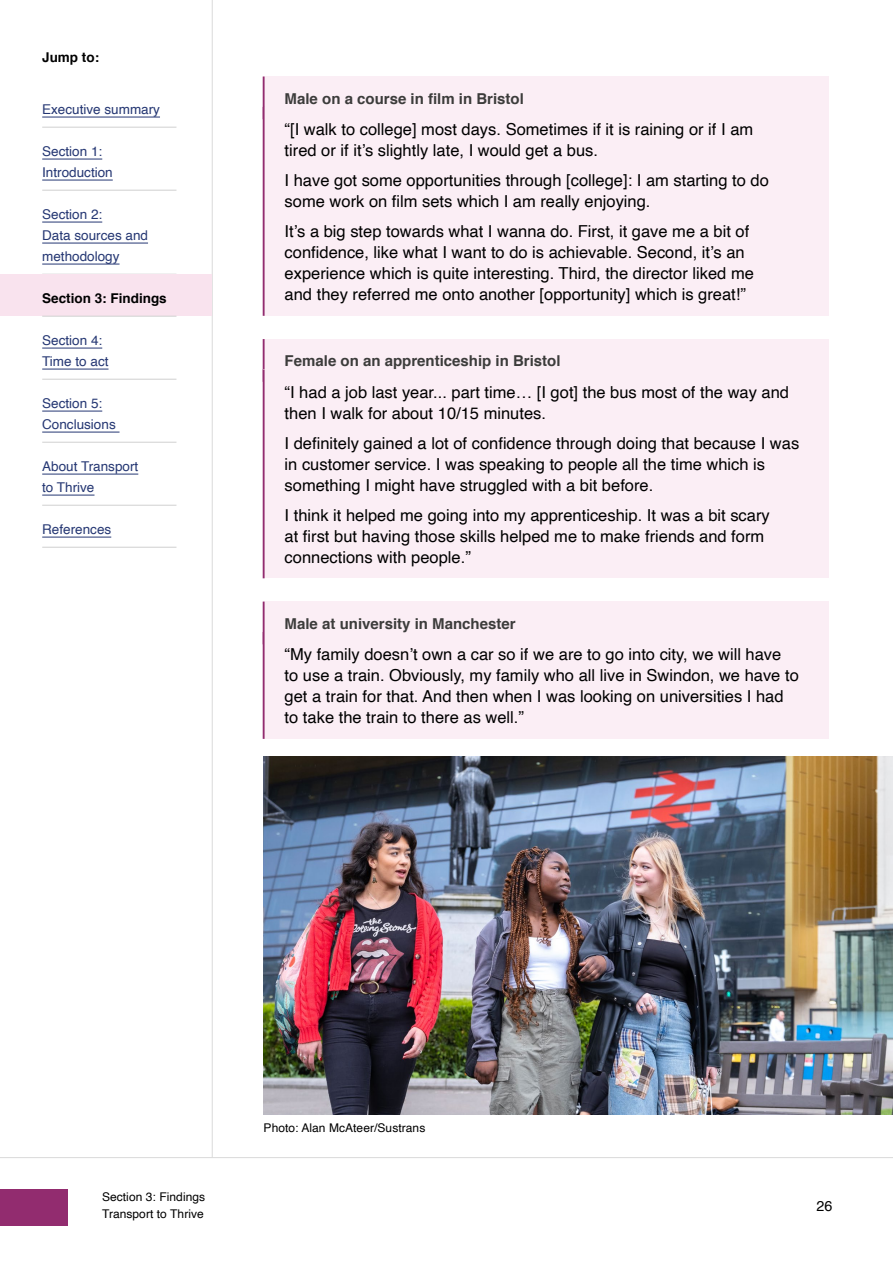
<style>
.page{position:relative;width:893px;height:1263px;background:#fff}
.page>*{position:absolute;margin:0;border:0;box-sizing:border-box;transform-origin:0 0}
.t1{font:16.5px/21px "Helvetica";color:#000}
.t2{font:700 15px "Helvetica";color:#3c3c3b}
.t3{font:14.25px "Helvetica";color:#000}
.t4{font:13.5px/21px "Helvetica";color:#253773}
.t5{font:700 13.5px "Helvetica";color:#000}
.t6{font:12px/16.5px "Helvetica";letter-spacing:.005em;color:#000}
</style>
<div class="page">
<hr style="left:0;top:1157px;width:893px;height:1px;background:#dadada">
<hr style="left:212px;top:0;width:1px;height:1157px;background:#dadada">
<hr style="left:42px;top:127px;width:134px;height:1px;background:#d0d0d0">
<hr style="left:42px;top:117px;width:118px;height:1px;background:#253773">
<hr style="left:42px;top:159px;width:60px;height:1px;background:#253773">
<hr style="left:42px;top:190px;width:134px;height:1px;background:#d0d0d0">
<hr style="left:42px;top:180px;width:71px;height:1px;background:#253773">
<hr style="left:42px;top:222px;width:60px;height:1px;background:#253773">
<hr style="left:42px;top:243px;width:106px;height:1px;background:#253773">
<hr style="left:42px;top:274px;width:134px;height:1px;background:#d0d0d0">
<hr style="left:42px;top:264px;width:78px;height:1px;background:#253773">
<div style="left:0;top:275px;width:212px;height:41px;background:#f9e3ee"></div>
<hr style="left:42px;top:316px;width:134px;height:1px;background:#d0d0d0">
<hr style="left:42px;top:348px;width:60px;height:1px;background:#253773">
<hr style="left:42px;top:379px;width:134px;height:1px;background:#d0d0d0">
<hr style="left:42px;top:369px;width:66px;height:1px;background:#253773">
<hr style="left:42px;top:411px;width:60px;height:1px;background:#253773">
<hr style="left:42px;top:442px;width:134px;height:1px;background:#d0d0d0">
<hr style="left:42px;top:432px;width:78px;height:1px;background:#253773">
<hr style="left:42px;top:474px;width:96px;height:1px;background:#253773">
<hr style="left:42px;top:505px;width:134px;height:1px;background:#d0d0d0">
<hr style="left:42px;top:495px;width:53px;height:1px;background:#253773">
<hr style="left:42px;top:547px;width:134px;height:1px;background:#d0d0d0">
<hr style="left:42px;top:537px;width:69px;height:1px;background:#253773">
<div style="left:264px;top:77px;width:565px;height:42px;background:#fbeef5"></div>
<hr style="left:263px;top:77px;width:2px;height:42px;background:#922c6f">
<div style="left:264px;top:107px;width:565px;height:209px;background:#fbeef5"></div>
<hr style="left:263px;top:107px;width:2px;height:209px;background:#922c6f">
<div style="left:264px;top:339px;width:565px;height:43px;background:#fbeef5"></div>
<hr style="left:263px;top:339px;width:2px;height:43px;background:#922c6f">
<div style="left:264px;top:369px;width:565px;height:209px;background:#fbeef5"></div>
<hr style="left:263px;top:369px;width:2px;height:209px;background:#922c6f">
<div style="left:264px;top:602px;width:565px;height:42px;background:#fbeef5"></div>
<hr style="left:263px;top:602px;width:2px;height:42px;background:#922c6f">
<div style="left:264px;top:632px;width:565px;height:107px;background:#fbeef5"></div>
<hr style="left:263px;top:632px;width:2px;height:107px;background:#922c6f">
<img style="left:264px;top:757px;width:629px;height:357px">
<div style="left:0;top:1190px;width:68px;height:36px;background:#922c6f"></div>
<p class="t5" style="left:42px;top:46px;width:58px">Jump to:</p>
<p class="t4" style="left:42px;top:99px;width:119px">Executive summary</p>
<p class="t4" style="left:42px;top:141px;width:72px">Section 1:<br>Introduction</p>
<p class="t4" style="left:42px;top:204px;width:107px">Section 2:<br>Data sources and methodology</p>
<p class="t5" style="left:42px;top:287px;width:126px">Section 3: Findings</p>
<p class="t4" style="left:42px;top:330px;width:68px">Section 4:<br>Time to act</p>
<p class="t4" style="left:42px;top:393px;width:75px">Section 5:<br>Conclusions</p>
<p class="t4" style="left:42px;top:456px;width:98px">About Transport to Thrive</p>
<p class="t4" style="left:42px;top:519px;width:71px">References</p>
<p class="t2" style="left:285px;top:86px;width:241px">Male on a course in film in Bristol</p>
<p class="t1" style="left:285px;top:119px;width:470px">“[I walk to college] most days. Sometimes if it is raining or if I am tired or if it’s slightly late, I would get a bus.</p>
<p class="t1" style="left:285px;top:170px;width:486px">I have got some opportunities through [college]: I am starting to do some work on film sets which I am really enjoying.</p>
<p class="t1" style="left:285px;top:221px;width:471px">It’s a big step towards what I wanna do. First, it gave me a bit of confidence, like what I want to do is achievable. Second, it’s an experience which is quite interesting. Third, the director liked me and they referred me onto another [opportunity] which is great!”</p>
<p class="t2" style="left:285px;top:349px;width:277px">Female on an apprenticeship in Bristol</p>
<p class="t1" style="left:285px;top:382px;width:506px">“I had a job last year... part time… [I got] the bus most of the way and then I walk for about 10/15 minutes.</p>
<p class="t1" style="left:285px;top:433px;width:516px">I definitely gained a lot of confidence through doing that because I was in customer service. I was speaking to people all the time which is something I might have struggled with a bit before.</p>
<p class="t1" style="left:285px;top:505px;width:487px">I think it helped me going into my apprenticeship. It was a bit scary at first but having those skills helped me to make friends and form connections with people.”</p>
<p class="t2" style="left:285px;top:611px;width:232px">Male at university in Manchester</p>
<p class="t1" style="left:285px;top:644px;width:516px">“My family doesn’t own a car so if we are to go into city, we will have to use a train. Obviously, my family who all live in Swindon, we have to get a train for that. And then when I was looking on universities I had to take the train to there as well.”</p>
<p class="t6" style="left:102px;top:1189px;width:105px">Section 3: Findings<br>Transport to Thrive</p>
<p class="t6" style="left:264px;top:1119px;width:163px">Photo: Alan McAteer/Sustrans</p>
<p class="t3" style="left:817px;top:1195px;width:17px">26</p>
</div>
